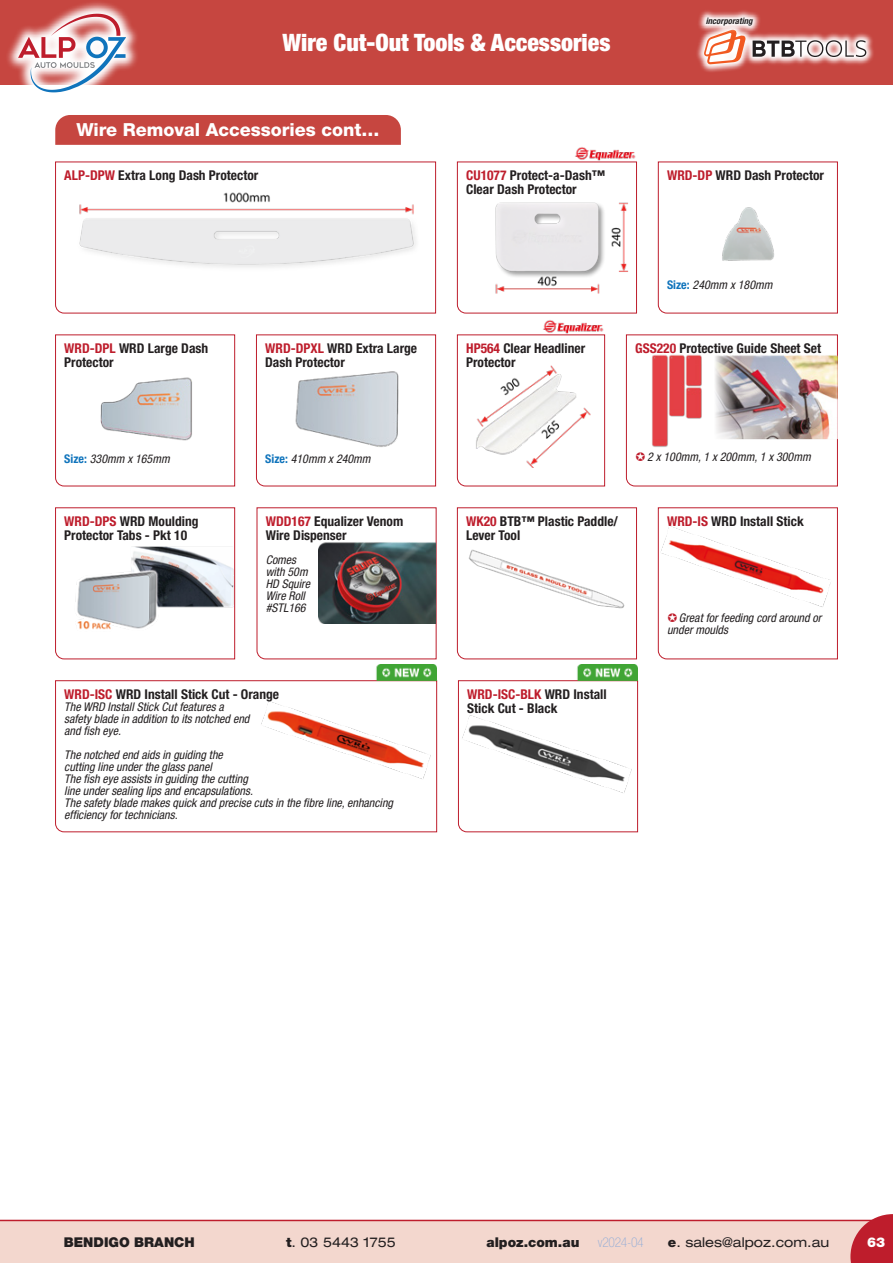
<style>
.page{position:relative;width:893px;height:1263px;background:#fff}
.page>*{position:absolute;margin:0;border:0;box-sizing:border-box;transform-origin:0 0}
.Section{font:900 condensed 24px "Helvetica Neue LT Pro";color:#fff}
.h1-08{font:800 18px "Helvetica Neue LT Pro";color:#fff}
.desc{font:700 condensed 13.5px/13.5px "Helvetica Neue LT Pro";color:#231f20}
.t1{font:expanded 13.5px "Helvetica Neue LT Pro";color:#231f20}
.t2{font:900 13.5px "Helvetica Neue LT Pro";color:#231f20}
.t3{font:100 condensed 13.5px "Helvetica Neue LT Pro";letter-spacing:-.02em;color:#90acd8}
.t4{font:900 13.5px "Helvetica Neue LT Pro";color:#fff}
.sub_a{font:italic condensed 12px/12px "Helvetica Neue LT Pro";color:#231f20}
.t5{font:italic 700 condensed 8.7px "Helvetica Neue LT Pro";color:#231f20}
.s1{color:#be1d2c}
.s2{font-weight:700;font-style:normal;color:#1074bc}
.s3{font-weight:900;font-stretch:normal}
</style>
<div class="page">
<div style="left:0;top:0;width:893px;height:85px;background:#c64640"></div>
<svg style="left:7px;top:2px;width:130px;height:91px"></svg>
<svg style="left:18px;top:14px;width:108px;height:78px"></svg>
<svg style="left:0;top:1214px;width:893px;height:49px;background:#f0cec8"></svg>
<svg style="left:697px;top:33px;width:177px;height:39px"></svg>
<svg style="left:753px;top:40px;width:113px;height:17px;background:#b3aaaa"></svg>
<svg style="left:704px;top:34px;width:42px;height:30px"></svg>
<svg style="left:697px;top:11px;width:64px;height:23px"></svg>
<svg style="left:55px;top:334px;width:180px;height:152px"></svg>
<img style="left:56px;top:365px;width:178px;height:86px">
<svg style="left:256px;top:334px;width:180px;height:152px"></svg>
<img style="left:257px;top:365px;width:178px;height:86px">
<svg style="left:457px;top:335px;width:148px;height:151px"></svg>
<img style="left:424px;top:320px;width:181px;height:15px">
<img style="left:458px;top:365px;width:146px;height:102px">
<svg style="left:55px;top:507px;width:180px;height:152px"></svg>
<img style="left:75px;top:538px;width:159px;height:102px">
<svg style="left:256px;top:507px;width:181px;height:152px"></svg>
<img style="left:319px;top:538px;width:117px;height:85px">
<svg style="left:55px;top:680px;width:382px;height:152px"></svg>
<img style="left:376px;top:665px;width:61px;height:15px">
<img style="left:258px;top:698px;width:178px;height:85px">
<svg style="left:458px;top:680px;width:180px;height:152px"></svg>
<img style="left:577px;top:665px;width:61px;height:15px">
<img style="left:459px;top:711px;width:178px;height:85px">
<svg style="left:457px;top:507px;width:180px;height:152px"></svg>
<img style="left:458px;top:538px;width:178px;height:85px">
<svg style="left:55px;top:161px;width:381px;height:153px"></svg>
<div style="left:55px;top:115px;width:346px;height:30px;background:#c64640"></div>
<img style="left:57px;top:179px;width:378px;height:104px">
<svg style="left:457px;top:162px;width:180px;height:152px"></svg>
<img style="left:456px;top:147px;width:181px;height:15px">
<img style="left:483px;top:193px;width:153px;height:106px">
<svg style="left:658px;top:161px;width:180px;height:153px"></svg>
<img style="left:659px;top:179px;width:178px;height:97px">
<svg style="left:626px;top:334px;width:212px;height:152px"></svg>
<svg style="left:658px;top:507px;width:180px;height:152px"></svg>
<p class="Section" style="left:282px;top:28px;width:329px">Wire Cut-Out Tools &amp; Accessories</p>
<p class="h1-08" style="left:77px;top:119px;width:305px">Wire Removal Accessories cont…</p>
<p class="t5" style="left:706px;top:15px;width:48px">incorporating</p>
<p class="desc" style="left:64px;top:169px;width:196px"><span class="s1">ALP-DPW</span> Extra Long Dash Protector</p>
<p class="desc" style="left:466px;top:169px;width:140px"><span class="s1">CU1077</span> Protect-a-Dash™<br>Clear Dash Protector</p>
<p class="desc" style="left:667px;top:169px;width:158px"><span class="s1">WRD-DP</span> WRD Dash Protector</p>
<p class="sub_a" style="left:667px;top:279px;width:107px"><span class="s2">Size:</span> 240mm x 180mm</p>
<p class="desc" style="left:64px;top:342px;width:145px"><span class="s1">WRD-DPL</span> WRD Large Dash<br>Protector</p>
<p class="desc" style="left:265px;top:342px;width:153px"><span class="s1">WRD-DPXL</span> WRD Extra Large<br>Dash Protector</p>
<p class="desc" style="left:466px;top:342px;width:121px"><span class="s1">HP564</span> Clear Headliner<br>Protector</p>
<p class="desc" style="left:635px;top:342px;width:187px"><span class="s1">GSS220</span> Protective Guide Sheet Set</p>
<p class="sub_a" style="left:64px;top:453px;width:107px"><span class="s2">Size:</span> 330mm x 165mm</p>
<p class="sub_a" style="left:265px;top:453px;width:107px"><span class="s2">Size:</span> 410mm x 240mm</p>
<p class="sub_a" style="left:647px;top:451px;width:165px">2 x 100mm, 1 x 200mm, 1 x 300mm</p>
<p class="desc" style="left:64px;top:514px;width:136px"><span class="s1">WRD-DPS</span> WRD Moulding<br>Protector Tabs - Pkt 10</p>
<p class="desc" style="left:266px;top:514px;width:139px"><span class="s1">WDD167</span> Equalizer Venom<br>Wire Dispenser</p>
<p class="sub_a" style="left:266px;top:554px;width:46px">Comes with 50m<br>HD Squire<br>Wire Roll #STL166</p>
<p class="desc" style="left:466px;top:514px;width:153px"><span class="s1">WK20</span> BTB™ Plastic Paddle/<br>Lever Tool</p>
<p class="desc" style="left:667px;top:514px;width:138px"><span class="s1">WRD-IS</span> WRD Install Stick</p>
<p class="sub_a" style="left:667px;top:612px;width:156px;text-indent:12px">Great for feeding cord around or under moulds</p>
<p class="desc" style="left:64px;top:687px;width:216px"><span class="s1">WRD-ISC</span> WRD Install Stick Cut - Orange</p>
<p class="sub_a" style="left:64px;top:701px;width:187px">The WRD Install Stick Cut features a safety blade in addition to its notched end and fish eye.</p>
<p class="sub_a" style="left:64px;top:749px;width:160px">The notched end aids in guiding the cutting line under the glass panel</p>
<p class="sub_a" style="left:64px;top:773px;width:190px">The fish eye assists in guiding the cutting line under sealing lips and encapsulations.</p>
<p class="sub_a" style="left:64px;top:797px;width:330px">The safety blade makes quick and precise cuts in the fibre line, enhancing efficiency for technicians.</p>
<p class="desc" style="left:467px;top:687px;width:141px"><span class="s1">WRD-ISC-BLK</span> WRD Install<br>Stick Cut - Black</p>
<p class="t2" style="left:64px;top:1234px;width:133px">BENDIGO BRANCH</p>
<p class="t1" style="left:286px;top:1234px;width:111px"><span class="s3">t</span>. 03 5443 1755</p>
<p class="t2" style="left:486px;top:1234px;width:95px">alpoz.com.au</p>
<p class="t3" style="left:598px;top:1234px;width:47px">v2024-04</p>
<p class="t1" style="left:668px;top:1234px;width:163px"><span class="s3">e</span>. sales@alpoz.com.au</p>
<p class="t4" style="left:867px;top:1234px;width:20px">63</p>
</div>
